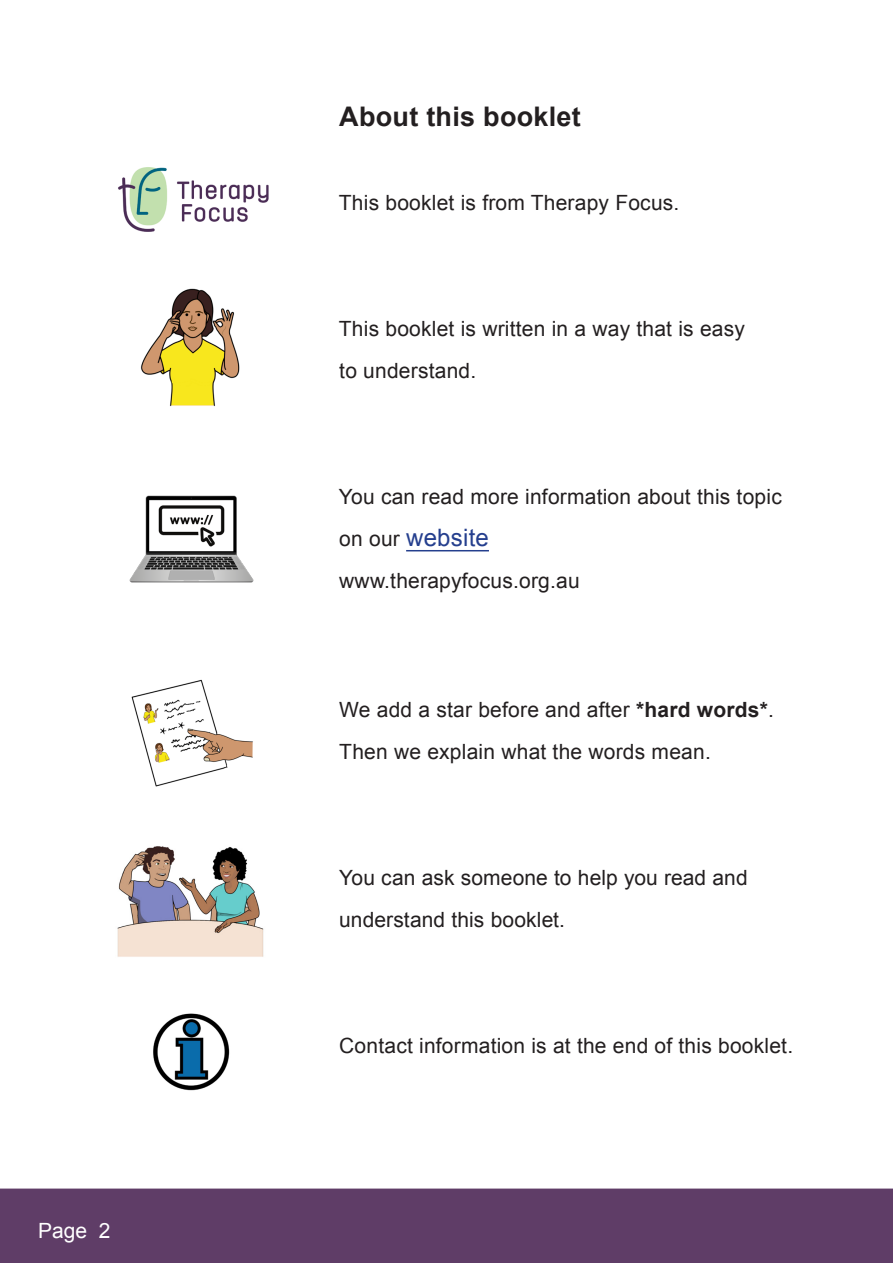
<style>
.page{position:relative;width:893px;height:1263px;background:#fff}
.page>*{position:absolute;margin:0;border:0;box-sizing:border-box;transform-origin:0 0}
.t1{font:700 27px "Arial";letter-spacing:.01em;color:#231f20}
.t2{font:24px "Arial";letter-spacing:.01em;color:#253f8e}
.t3{font:21px/42px "Arial";letter-spacing:.01em;color:#231f20}
.t4{font:21px "Arial";color:#fff}
.s1{font-size:21px;color:#231f20}
.s2{font-weight:700}
</style>
<div class="page">
<div style="left:0;top:1188px;width:893px;height:75px;background:#5f3d67"></div>
<hr style="left:406px;top:550px;width:83px;height:1px;background:#253f8e">
<img style="left:118px;top:167px;width:151px;height:65px">
<img style="left:141px;top:288px;width:99px;height:119px">
<img style="left:129px;top:495px;width:125px;height:88px">
<img style="left:131px;top:679px;width:122px;height:108px">
<img style="left:117px;top:846px;width:147px;height:111px">
<img style="left:153px;top:1013px;width:77px;height:78px">
<p class="t4" style="left:38px;top:1216px;width:74px">Page 2</p>
<h2 class="t1" style="left:339px;top:99px;width:243px">About this booklet</h2>
<p class="t3" style="left:339px;top:182px;width:342px">This booklet is from Therapy Focus.</p>
<p class="t3" style="left:339px;top:308px;width:408px">This booklet is written in a way that is easy to understand.</p>
<p class="t3" style="left:339px;top:476px;width:444px">You can read more information about this topic</p>
<p class="t2" style="left:339px;top:522px;width:151px"><span class="s1">on our</span> website</p>
<p class="t3" style="left:339px;top:560px;width:242px">www.therapyfocus.org.au</p>
<p class="t3" style="left:339px;top:689px;width:436px">We add a star before and after <span class="s2">*hard words*</span>.<br>Then we explain what the words mean.</p>
<p class="t3" style="left:339px;top:857px;width:410px">You can ask someone to help you read and understand this booklet.</p>
<p class="t3" style="left:339px;top:1025px;width:455px">Contact information is at the end of this booklet.</p>
</div>
